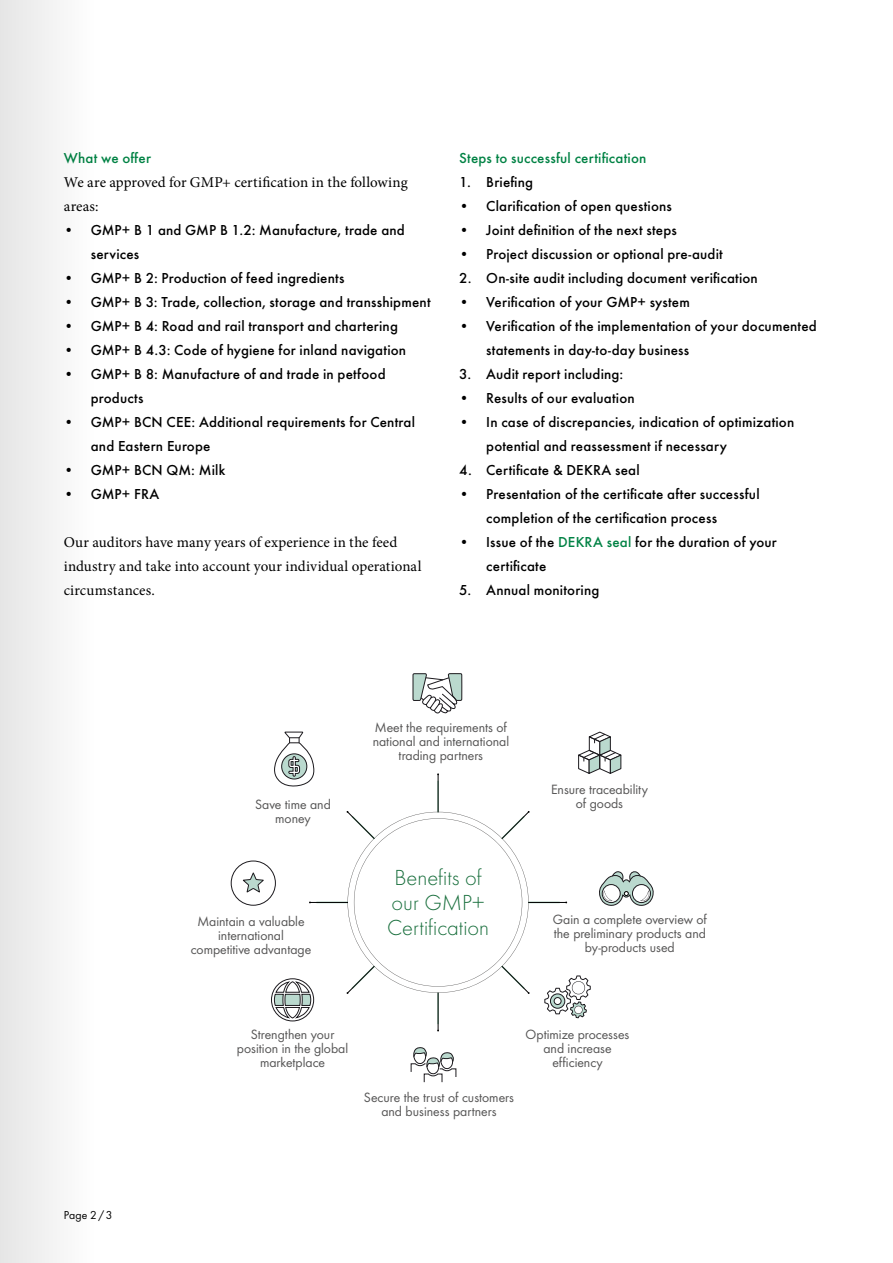
<style>
.page{position:relative;width:893px;height:1263px;background:#fff}
.page>*{position:absolute;margin:0;border:0;box-sizing:border-box;transform-origin:0 0}
.t1{font:300 22.65px/25.2px "Futura";color:#196f3d;text-align:center}
.t2{font:500 15px/24px "Futura";letter-spacing:.01em;color:#000}
.t3{font:15px/24px "Minion Pro";letter-spacing:.005em;color:#000}
.t4{font:500 15px "Futura";letter-spacing:.015em;color:#008244}
.t5{font:13.95px/14px "Futura Boo";color:#565555;text-align:center}
.t6{font:12px "Futura Boo";color:#000}
.s1{color:#008244}
</style>
<div class="page">
<svg style="left:230px;top:673px;width:424px;height:410px"></svg>
<div style="left:0;top:0;width:96px;height:1263px;background:#f2f2f2"></div>
<p class="t4" style="left:64px;top:146px;width:89px">What we offer</p>
<p class="t3" style="left:64px;top:170px;width:346px">We are approved for GMP+ certification in the following areas:</p>
<p class="t2" style="left:91px;top:216px;width:316px;text-indent:-27px">• GMP+ B 1 and GMP B 1.2: Manufacture, trade and services</p>
<p class="t2" style="left:64px;top:264px;width:282px">• GMP+ B 2: Production of feed ingredients</p>
<p class="t2" style="left:64px;top:288px;width:368px">• GMP+ B 3: Trade, collection, storage and transshipment</p>
<p class="t2" style="left:64px;top:312px;width:336px">• GMP+ B 4: Road and rail transport and chartering</p>
<p class="t2" style="left:64px;top:336px;width:344px">• GMP+ B 4.3: Code of hygiene for inland navigation</p>
<p class="t2" style="left:91px;top:360px;width:296px;text-indent:-27px">• GMP+ B 8: Manufacture of and trade in petfood products</p>
<p class="t2" style="left:91px;top:408px;width:326px;text-indent:-27px">• GMP+ BCN CEE: Additional requirements for Central and Eastern Europe</p>
<p class="t2" style="left:64px;top:456px;width:163px">• GMP+ BCN QM: Milk</p>
<p class="t2" style="left:64px;top:480px;width:97px">• GMP+ FRA</p>
<p class="t3" style="left:64px;top:530px;width:359px">Our auditors have many years of experience in the feed industry and take into account your individual operational circumstances.</p>
<p class="t4" style="left:459px;top:146px;width:189px">Steps to successful certification</p>
<p class="t2" style="left:459px;top:168px;width:75px">1. Briefing</p>
<p class="t2" style="left:459px;top:192px;width:214px">• Clarification of open questions</p>
<p class="t2" style="left:459px;top:216px;width:219px">• Joint definition of the next steps</p>
<p class="t2" style="left:459px;top:240px;width:265px">• Project discussion or optional pre-audit</p>
<p class="t2" style="left:459px;top:264px;width:300px">2. On-site audit including document verification</p>
<p class="t2" style="left:459px;top:288px;width:232px">• Verification of your GMP+ system</p>
<p class="t2" style="left:486px;top:312px;width:332px;text-indent:-27px">• Verification of the implementation of your documented statements in day-to-day business</p>
<p class="t2" style="left:459px;top:360px;width:165px">3. Audit report including:</p>
<p class="t2" style="left:459px;top:384px;width:177px">• Results of our evaluation</p>
<p class="t2" style="left:486px;top:408px;width:310px;text-indent:-27px">• In case of discrepancies, indication of optimization potential and reassessment if necessary</p>
<p class="t2" style="left:459px;top:456px;width:182px">4. Certificate &amp; DEKRA seal</p>
<p class="t2" style="left:486px;top:480px;width:275px;text-indent:-27px">• Presentation of the certificate after successful completion of the certification process</p>
<p class="t2" style="left:486px;top:528px;width:292px;text-indent:-27px">• Issue of the <span class="s1">DEKRA seal</span> for the duration of your certificate</p>
<p class="t2" style="left:459px;top:576px;width:142px">5. Annual monitoring</p>
<p class="t6" style="left:64px;top:1206px;width:50px">Page 2/3</p>
<p class="t5" style="left:255px;top:796px;width:77px">Save time and money</p>
<p class="t5" style="left:191px;top:913px;width:122px">Maintain a valuable international competitive advantage</p>
<p class="t5" style="left:373px;top:719px;width:138px">Meet the requirements of national and international trading partners</p>
<h1 class="t1" style="left:387px;top:864px;width:104px">Benefits of our GMP+<br>Certification</h1>
<p class="t5" style="left:551px;top:782px;width:98px">Ensure traceability of goods</p>
<p class="t5" style="left:553px;top:912px;width:156px">Gain a complete overview of the preliminary products and by-products used</p>
<p class="t5" style="left:237px;top:1027px;width:113px">Strengthen your position in the global marketplace</p>
<p class="t5" style="left:364px;top:1090px;width:152px">Secure the trust of customers and business partners</p>
<p class="t5" style="left:526px;top:1027px;width:105px">Optimize processes and increase efficiency</p>
</div>
